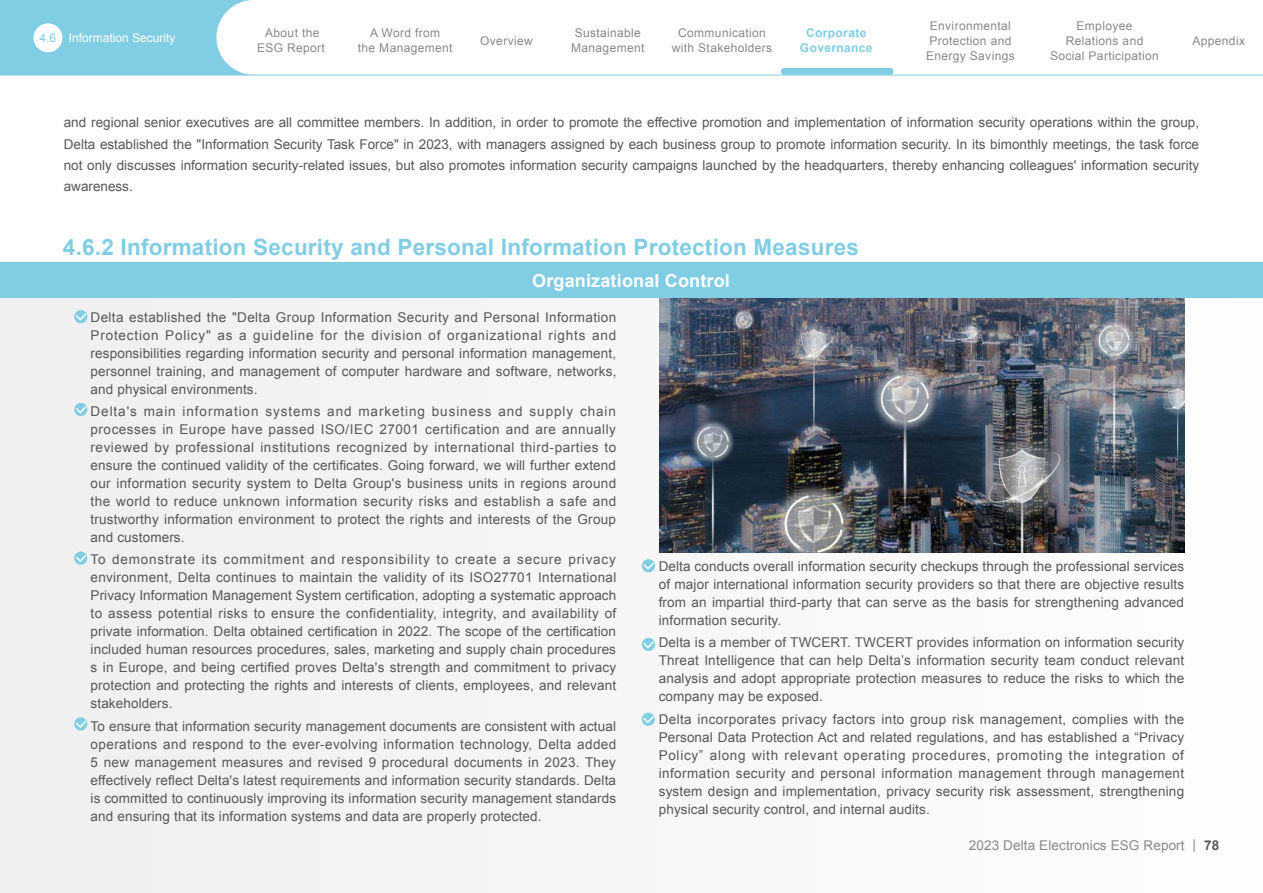
<style>
.page{position:relative;width:1263px;height:893px;background:#fff}
.page>*{position:absolute;margin:0;border:0;box-sizing:border-box;transform-origin:0 0}
.t1{font:700 22.5px "Arial";letter-spacing:.01em;color:#81cde4}
.t2{font:700 18px "Arial";letter-spacing:.01em;color:#fff}
.t3{font:13.5px/18px "Arial";letter-spacing:.01em;color:#595757;text-align:justify}
.t4{font:13.5px "Arial";letter-spacing:.01em;color:#898989}
.t5{font:12px/15px "Arial";letter-spacing:.03em;color:#898989;text-align:center}
.t6{font:12px "Arial";color:#fff}
.t7{font:700 12px/15px "Arial";letter-spacing:.03em;color:#81cde4;text-align:center}
.s1{color:#81cde4}
.s2{font-weight:700;color:#595757}
</style>
<div class="page">
<div style="left:0;top:298px;width:1263px;height:595px;background:#efefef"></div>
<div style="left:63px;top:263px;width:1136px;height:35px;background:#81cde4"></div>
<div style="left:0;top:263px;width:64px;height:35px;background:#81cde4"></div>
<div style="left:1190px;top:263px;width:73px;height:35px;background:#81cde4"></div>
<img style="left:660px;top:298px;width:524px;height:255px">
<svg style="left:74px;top:310px;width:13px;height:13px"></svg>
<svg style="left:74px;top:312px;width:14px;height:10px"></svg>
<svg style="left:74px;top:403px;width:13px;height:13px"></svg>
<svg style="left:74px;top:405px;width:14px;height:10px"></svg>
<svg style="left:74px;top:551px;width:13px;height:14px"></svg>
<svg style="left:74px;top:553px;width:14px;height:10px"></svg>
<svg style="left:74px;top:717px;width:13px;height:13px"></svg>
<svg style="left:74px;top:719px;width:14px;height:10px"></svg>
<svg style="left:642px;top:638px;width:13px;height:13px"></svg>
<svg style="left:642px;top:640px;width:13px;height:9px"></svg>
<svg style="left:642px;top:559px;width:13px;height:13px"></svg>
<svg style="left:642px;top:561px;width:13px;height:10px"></svg>
<svg style="left:642px;top:713px;width:13px;height:13px"></svg>
<svg style="left:642px;top:715px;width:13px;height:9px"></svg>
<div style="left:0;top:0;width:253px;height:75px;background:#81cde4"></div>
<div style="left:216px;top:0;width:75px;height:75px;background:#fff;border-radius:50%"></div>
<div style="left:33px;top:23px;width:29px;height:29px;background:#fff;border-radius:50%"></div>
<hr style="left:0;top:75px;width:1263px;height:1px;background:#81cde4">
<div style="left:781px;top:68px;width:112px;height:7px;background:#81cde4;border-radius:3px"></div>
<p class="t6" style="left:40px;top:30px;width:138px"><span class="s1">4.6</span> Information Security</p>
<p class="t5" style="left:257px;top:25px;width:69px">About the<br>ESG Report</p>
<p class="t5" style="left:358px;top:25px;width:96px">A Word from<br>the Management</p>
<p class="t5" style="left:480px;top:33px;width:54px">Overview</p>
<p class="t5" style="left:571px;top:25px;width:75px;text-align:left">Sustainable<br>Management</p>
<p class="t5" style="left:672px;top:25px;width:102px">Communication with Stakeholders</p>
<p class="t7" style="left:800px;top:25px;width:74px">Corporate<br>Governance</p>
<p class="t5" style="left:926px;top:18px;width:90px">Environmental<br>Protection and<br>Energy Savings</p>
<p class="t5" style="left:1050px;top:18px;width:110px">Employee<br>Relations and<br>Social Participation</p>
<p class="t5" style="left:1192px;top:33px;width:54px">Appendix</p>
<p class="t3" style="left:64px;top:112px;width:1137px;line-height:21.3px">and regional senior executives are all committee members. In addition, in order to promote the effective promotion and implementation of information security operations within the group, Delta established the "Information Security Task Force" in 2023, with managers assigned by each business group to promote information security. In its bimonthly meetings, the task force not only discusses information security-related issues, but also promotes information security campaigns launched by the headquarters, thereby enhancing colleagues' information security awareness.</p>
<h1 class="t1" style="left:63px;top:232px;width:797px">4.6.2 Information Security and Personal Information Protection Measures</h1>
<h2 class="t2" style="left:532px;top:268px;width:199px">Organizational Control</h2>
<p class="t3" style="left:91px;top:308px;width:527px;text-indent:-13px">• Delta established the "Delta Group Information Security and Personal Information Protection Policy" as a guideline for the division of organizational rights and responsibilities regarding information security and personal information management, personnel training, and management of computer hardware and software, networks, and physical environments.</p>
<p class="t3" style="left:91px;top:403px;width:527px;text-indent:-13px">• Delta's main information systems and marketing business and supply chain processes in Europe have passed ISO/IEC 27001 certification and are annually reviewed by professional institutions recognized by international third-parties to ensure the continued validity of the certificates. Going forward, we will further extend our information security system to Delta Group's business units in regions around the world to reduce unknown information security risks and establish a safe and trustworthy information environment to protect the rights and interests of the Group and customers.</p>
<p class="t3" style="left:91px;top:551px;width:527px;text-indent:-13px">• To demonstrate its commitment and responsibility to create a secure privacy environment, Delta continues to maintain the validity of its ISO27701 International Privacy Information Management System certification, adopting a systematic approach to assess potential risks to ensure the confidentiality, integrity, and availability of private information. Delta obtained certification in 2022. The scope of the certification included human resources procedures, sales, marketing and supply chain procedures s in Europe, and being certified proves Delta's strength and commitment to privacy protection and protecting the rights and interests of clients, employees, and relevant stakeholders.</p>
<p class="t3" style="left:91px;top:717px;width:527px;text-indent:-13px">• To ensure that information security management documents are consistent with actual operations and respond to the ever-evolving information technology, Delta added 5 new management measures and revised 9 procedural documents in 2023. They effectively reflect Delta's latest requirements and information security standards. Delta is committed to continuously improving its information security management standards and ensuring that its information systems and data are properly protected.</p>
<p class="t3" style="left:659px;top:557px;width:527px;text-indent:-13px">• Delta conducts overall information security checkups through the professional services of major international information security providers so that there are objective results from an impartial third-party that can serve as the basis for strengthening advanced information security.</p>
<p class="t3" style="left:659px;top:634px;width:527px;text-indent:-13px">• Delta is a member of TWCERT. TWCERT provides information on information security Threat Intelligence that can help Delta’s information security team conduct relevant analysis and adopt appropriate protection measures to reduce the risks to which the company may be exposed.</p>
<p class="t3" style="left:659px;top:710px;width:527px;text-indent:-13px">• Delta incorporates privacy factors into group risk management, complies with the Personal Data Protection Act and related regulations, and has established a “Privacy Policy” along with relevant operating procedures, promoting the integration of information security and personal information management through management system design and implementation, privacy security risk assessment, strengthening physical security control, and internal audits.</p>
<p class="t4" style="left:969px;top:836px;width:252px">2023 Delta Electronics ESG Report | <span class="s2">78</span></p>
</div>
